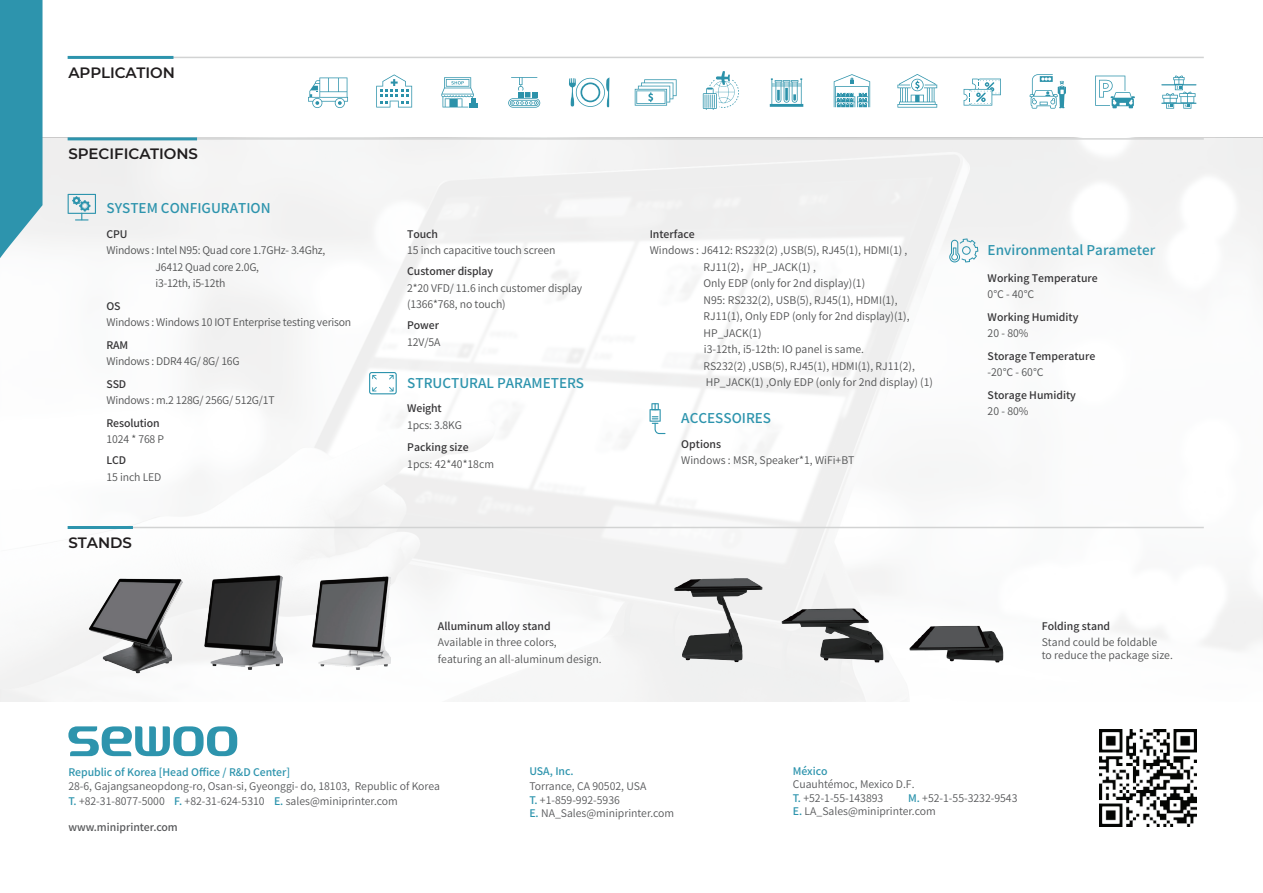
<style>
.page{position:relative;width:1263px;height:893px;background:#fff}
.page>*{position:absolute;margin:0;border:0;box-sizing:border-box;transform-origin:0 0}
.t1{font:600 15px "Montserrat";color:#201d1e}
.t2{font:500 13.5px "Noto Sans CJ Kkr";color:#2d94ad}
.t3{font:600 10.5px/16.5px "Noto Sans CJ Kkr";color:#515253}
.t4{font:600 10.5px/14.5px "Noto Sans CJ Kkr";color:#57585a}
.t5{font:500 10.5px "Noto Sans CJ Kkr";color:#353436}
.t6{font:600 10.5px/16.5px "Noto Sans CJ Kkr";letter-spacing:-.02em;color:#515253}
.t7{font:500 10.5px "Noto Sans CJ Kkr";color:#2d94ad}
.t8{font:500 10.5px "Noto Sans CJ Kkr";color:#57585a}
.s1{font-weight:500;color:#2d94ad}
</style>
<div class="page">
<hr style="left:197px;top:138px;width:1007px;height:2px;background:#d2d3d3">
<hr style="left:98px;top:57px;width:1106px;height:1px;background:#d2d3d3">
<hr style="left:68px;top:56px;width:105px;height:3px;background:#2d94ad">
<hr style="left:98px;top:527px;width:1106px;height:1px;background:#d2d3d3">
<hr style="left:68px;top:526px;width:65px;height:3px;background:#2d94ad">
<hr style="left:68px;top:137px;width:129px;height:3px;background:#2d94ad">
<svg style="left:308px;top:78px;width:40px;height:30px"></svg>
<svg style="left:376px;top:74px;width:36px;height:33px"></svg>
<svg style="left:508px;top:77px;width:32px;height:31px"></svg>
<svg style="left:569px;top:77px;width:40px;height:30px"></svg>
<svg style="left:635px;top:79px;width:41px;height:27px"></svg>
<svg style="left:703px;top:71px;width:36px;height:39px"></svg>
<svg style="left:441px;top:77px;width:37px;height:30px"></svg>
<svg style="left:770px;top:78px;width:33px;height:29px"></svg>
<svg style="left:834px;top:74px;width:36px;height:33px"></svg>
<svg style="left:897px;top:74px;width:40px;height:34px"></svg>
<svg style="left:964px;top:79px;width:37px;height:27px"></svg>
<svg style="left:1095px;top:76px;width:40px;height:32px"></svg>
<svg style="left:1029px;top:74px;width:37px;height:35px"></svg>
<svg style="left:1161px;top:75px;width:35px;height:34px"></svg>
<svg style="left:0;top:0;width:43px;height:256px;background:#429eb4"></svg>
<svg style="left:68px;top:726px;width:169px;height:30px"></svg>
<img style="left:1099px;top:729px;width:98px;height:98px">
<svg style="left:68px;top:194px;width:28px;height:26px"></svg>
<svg style="left:369px;top:372px;width:28px;height:22px"></svg>
<svg style="left:649px;top:403px;width:16px;height:31px"></svg>
<svg style="left:949px;top:238px;width:29px;height:24px"></svg>
<img style="left:0;top:91px;width:2px;height:611px">
<img style="left:75px;top:578px;width:129px;height:96px">
<img style="left:313px;top:576px;width:78px;height:93px">
<img style="left:204px;top:576px;width:79px;height:94px">
<img style="left:674px;top:579px;width:88px;height:84px">
<img style="left:781px;top:607px;width:102px;height:56px">
<img style="left:909px;top:625px;width:94px;height:37px">
<h1 class="t1" style="left:68px;top:62px;width:108px">APPLICATION</h1>
<h1 class="t1" style="left:68px;top:143px;width:131px">SPECIFICATIONS</h1>
<p class="t2" style="left:107px;top:201px;width:166px">SYSTEM CONFIGURATION</p>
<p class="t5" style="left:107px;top:228px;width:22px">CPU</p>
<p class="t6" style="left:156px;top:242px;width:171px;text-indent:-49px">Windows : Intel N95: Quad core 1.7GHz- 3.4Ghz,<br>J6412 Quad core 2.0G,<br>i3-12th, i5-12th</p>
<p class="t5" style="left:107px;top:300px;width:16px">OS</p>
<p class="t6" style="left:107px;top:314px;width:246px">Windows : Windows 10 IOT Enterprise testing verison</p>
<p class="t5" style="left:107px;top:339px;width:23px">RAM</p>
<p class="t6" style="left:107px;top:353px;width:135px">Windows : DDR4 4G/ 8G/ 16G</p>
<p class="t5" style="left:107px;top:378px;width:21px">SSD</p>
<p class="t6" style="left:107px;top:392px;width:170px">Windows : m.2 128G/ 256G/ 512G/1T</p>
<p class="t5" style="left:107px;top:417px;width:55px">Resolution</p>
<p class="t3" style="left:107px;top:431px;width:59px">1024 * 768 P</p>
<p class="t5" style="left:107px;top:454px;width:21px">LCD</p>
<p class="t3" style="left:107px;top:469px;width:56px">15 inch LED</p>
<h1 class="t1" style="left:68px;top:532px;width:65px">STANDS</h1>
<p class="t5" style="left:407px;top:228px;width:32px">Touch</p>
<p class="t3" style="left:407px;top:242px;width:150px">15 inch capacitive touch screen</p>
<p class="t5" style="left:407px;top:265px;width:88px">Customer display</p>
<p class="t3" style="left:407px;top:280px;width:176px">2*20 VFD/ 11.6 inch customer display (1366*768, no touch)</p>
<p class="t5" style="left:407px;top:319px;width:33px">Power</p>
<p class="t3" style="left:407px;top:334px;width:35px">12V/5A</p>
<p class="t2" style="left:407px;top:376px;width:178px">STRUCTURAL PARAMETERS</p>
<p class="t5" style="left:407px;top:403px;width:36px">Weight</p>
<p class="t3" style="left:407px;top:417px;width:56px">1pcs: 3.8KG</p>
<p class="t5" style="left:407px;top:442px;width:63px">Packing size</p>
<p class="t3" style="left:407px;top:456px;width:88px">1pcs: 42*40*18cm</p>
<p class="t5" style="left:650px;top:228px;width:47px">Interface</p>
<p class="t3" style="left:703px;top:242px;width:231px;text-indent:-54px">Windows : J6412: RS232(2) ,USB(5), RJ45(1), HDMI(1) , RJ11(2)， HP_JACK(1) ,<br>Only EDP (only for 2nd display)(1)<br>N95: RS232(2), USB(5), RJ45(1), HDMI(1), RJ11(1), Only EDP (only for 2nd display)(1), HP_JACK(1)<br>i3-12th, i5-12th: IO panel is same.<br>RS232(2) ,USB(5), RJ45(1), HDMI(1), RJ11(2), HP_JACK(1) ,Only EDP (only for 2nd display) (1)</p>
<p class="t2" style="left:681px;top:411px;width:91px">ACCESSOIRES</p>
<p class="t5" style="left:681px;top:438px;width:41px">Options</p>
<p class="t3" style="left:681px;top:452px;width:175px">Windows : MSR, Speaker*1, WiFi+BT</p>
<p class="t2" style="left:987px;top:243px;width:169px">Environmental Parameter</p>
<p class="t5" style="left:987px;top:272px;width:112px">Working Temperature</p>
<p class="t3" style="left:987px;top:286px;width:48px">0℃ - 40℃</p>
<p class="t5" style="left:987px;top:311px;width:92px">Working Humidity</p>
<p class="t3" style="left:987px;top:325px;width:42px">20 - 80%</p>
<p class="t5" style="left:987px;top:350px;width:109px">Storage Temperature</p>
<p class="t3" style="left:987px;top:364px;width:57px">-20℃ - 60℃</p>
<p class="t5" style="left:987px;top:389px;width:90px">Storage Humidity</p>
<p class="t3" style="left:987px;top:403px;width:42px">20 - 80%</p>
<p class="t5" style="left:438px;top:620px;width:114px">Alluminum alloy stand</p>
<p class="t3" style="left:438px;top:634px;width:165px">Available in three colors, featuring an all-aluminum design.</p>
<p class="t5" style="left:1042px;top:620px;width:70px">Folding stand</p>
<p class="t3" style="left:1042px;top:636px;width:133px;line-height:12.6px">Stand could be foldable<br>to reduce the package size.</p>
<p class="t7" style="left:68px;top:766px;width:223px">Republic of Korea [Head Office / R&amp;D Center]</p>
<p class="t4" style="left:68px;top:779px;width:373px">28-6, Gajangsaneopdong-ro, Osan-si, Gyeonggi- do, 18103, Republic of Korea<br><span class="s1">T.</span> +82-31-8077-5000 <span class="s1">F.</span> +82-31-624-5310 <span class="s1">E.</span> sales@miniprinter.com</p>
<p class="t8" style="left:68px;top:821px;width:111px">www.miniprinter.com</p>
<p class="t7" style="left:529px;top:765px;width:46px">USA, Inc.</p>
<p class="t4" style="left:529px;top:779px;width:118px">Torrance, CA 90502, USA<br><span class="s1">T.</span> +1-859-992-5936</p>
<p class="t4" style="left:529px;top:806px;width:146px"><span class="s1">E.</span> NA_Sales@miniprinter.com</p>
<p class="t7" style="left:793px;top:765px;width:36px">México</p>
<p class="t4" style="left:793px;top:777px;width:123px">Cuauhtémoc, Mexico D.F.<br><span class="s1">T.</span> +52-1-55-143893</p>
<p class="t4" style="left:793px;top:792px;width:226px;line-height:13px;text-indent:115px"><span class="s1">M.</span> +52-1-55-3232-9543<br><span class="s1">E.</span> LA_Sales@miniprinter.com</p>
</div>
